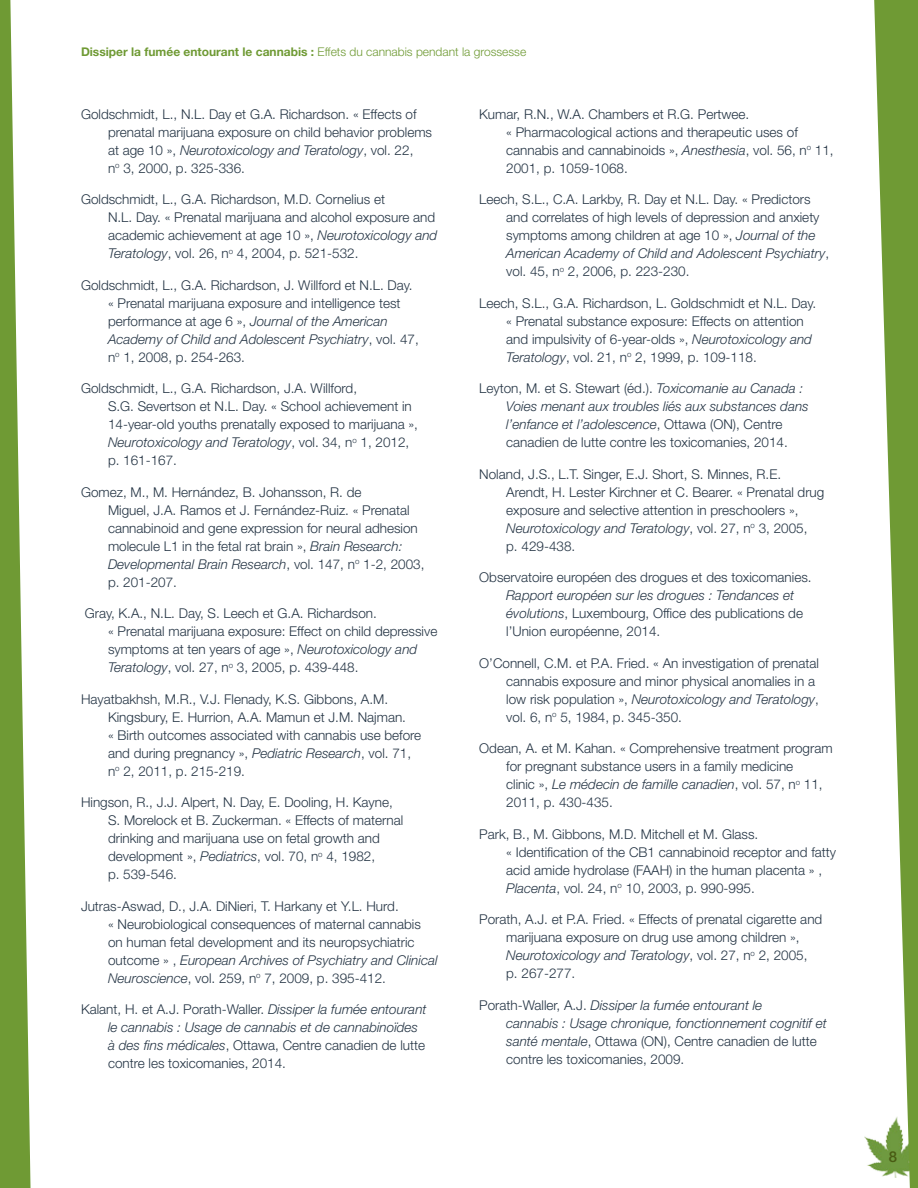
<style>
.page{position:relative;width:918px;height:1188px;background:#fff}
.page>*{position:absolute;margin:0;border:0;box-sizing:border-box;transform-origin:0 0}
.t1{font:500 15px "Helvetica Neue LT Std";color:#495b13}
.t2{font:300 13.5px/18px "Helvetica Neue LT Std";color:#243444}
.t3{font:italic 300 13.5px/18px "Helvetica Neue LT Std";color:#243444}
.t4{font:700 12px "Helvetica Neue LT Std";color:#6f9a34}
.s1{font-weight:300}
.s2{font-style:italic}
.s3{font-style:normal}
</style>
<div class="page">
<img style="left:864px;top:1136px;width:8px;height:32px">
<svg style="left:872px;top:0;width:46px;height:1188px;fill:#6f9a34"></svg>
<svg style="left:0;top:0;width:31px;height:1188px"></svg>
<p class="t4" style="left:81px;top:44px;width:447px">Dissiper la fumée entourant le cannabis : <span class="s1">Effets du cannabis pendant la grossesse</span></p>
<p class="t2" style="left:108px;top:105px;width:326px;text-indent:-27px">Goldschmidt, L., N.L. Day et G.A. Richardson. « Effects of prenatal marijuana exposure on child behavior problems at age 10 », <span class="s2">Neurotoxicology and Teratology</span>, vol. 22,<br>n<sup>o</sup> 3, 2000, p. 325-336.</p>
<p class="t2" style="left:108px;top:190px;width:331px;text-indent:-27px">Goldschmidt, L., G.A. Richardson, M.D. Cornelius et<br>N.L. Day. « Prenatal marijuana and alcohol exposure and academic achievement at age 10 », <span class="s2">Neurotoxicology and Teratology</span>, vol. 26, n<sup>o</sup> 4, 2004, p. 521-532.</p>
<p class="t2" style="left:108px;top:276px;width:312px;text-indent:-27px">Goldschmidt, L., G.A. Richardson, J. Willford et N.L. Day. « Prenatal marijuana exposure and intelligence test performance at age 6 », <span class="s2">Journal of the American Academy of Child and Adolescent Psychiatry</span>, vol. 47, n<sup>o</sup> 1, 2008, p. 254-263.</p>
<p class="t2" style="left:108px;top:379px;width:312px;text-indent:-27px">Goldschmidt, L., G.A. Richardson, J.A. Willford,<br>S.G. Severtson et N.L. Day. « School achievement in 14-year-old youths prenatally exposed to marijuana », <span class="s2">Neurotoxicology and Teratology</span>, vol. 34, n<sup>o</sup> 1, 2012, p. 161-167.</p>
<p class="t2" style="left:108px;top:483px;width:318px;text-indent:-27px">Gomez, M., M. Hernández, B. Johansson, R. de<br>Miguel, J.A. Ramos et J. Fernández-Ruiz. « Prenatal cannabinoid and gene expression for neural adhesion molecule L1 in the fetal rat brain », <span class="s2">Brain Research:<br>Developmental Brain Research</span>, vol. 147, n<sup>o</sup> 1-2, 2003, p. 201-207.</p>
<p class="t2" style="left:108px;top:604px;width:331px;text-indent:-23px">Gray, K.A., N.L. Day, S. Leech et G.A. Richardson.<br>« Prenatal marijuana exposure: Effect on child depressive symptoms at ten years of age », <span class="s2">Neurotoxicology and Teratology</span>, vol. 27, n<sup>o</sup> 3, 2005, p. 439-448.</p>
<p class="t2" style="left:108px;top:690px;width:315px;text-indent:-27px">Hayatbakhsh, M.R., V.J. Flenady, K.S. Gibbons, A.M.<br>Kingsbury, E. Hurrion, A.A. Mamun et J.M. Najman.<br>« Birth outcomes associated with cannabis use before and during pregnancy », <span class="s2">Pediatric Research</span>, vol. 71, n<sup>o</sup> 2, 2011, p. 215-219.</p>
<p class="t2" style="left:108px;top:793px;width:297px;text-indent:-27px">Hingson, R., J.J. Alpert, N. Day, E. Dooling, H. Kayne, S. Morelock et B. Zuckerman. « Effects of maternal drinking and marijuana use on fetal growth and development », <span class="s2">Pediatrics</span>, vol. 70, n<sup>o</sup> 4, 1982,<br>p. 539-546.</p>
<p class="t2" style="left:108px;top:897px;width:331px;text-indent:-27px">Jutras-Aswad, D., J.A. DiNieri, T. Harkany et Y.L. Hurd.<br>« Neurobiological consequences of maternal cannabis on human fetal development and its neuropsychiatric outcome » , <span class="s2">European Archives of Psychiatry and Clinical Neuroscience</span>, vol. 259, n<sup>o</sup> 7, 2009, p. 395-412.</p>
<p class="t2" style="left:108px;top:1000px;width:320px;text-indent:-27px">Kalant, H. et A.J. Porath-Waller. <span class="s2">Dissiper la fumée entourant le cannabis : Usage de cannabis et de cannabinoïdes à des fins médicales</span>, Ottawa, Centre canadien de lutte contre les toxicomanies, 2014.</p>
<p class="t2" style="left:506px;top:105px;width:329px;text-indent:-27px">Kumar, R.N., W.A. Chambers et R.G. Pertwee.<br>« Pharmacological actions and therapeutic uses of cannabis and cannabinoids », <span class="s2">Anesthesia</span>, vol. 56, n<sup>o</sup> 11, 2001, p. 1059-1068.</p>
<p class="t2" style="left:506px;top:190px;width:325px;text-indent:-27px">Leech, S.L., C.A. Larkby, R. Day et N.L. Day. « Predictors and correlates of high levels of depression and anxiety symptoms among children at age 10 », <span class="s2">Journal of the American Academy of Child and Adolescent Psychiatry</span>, vol. 45, n<sup>o</sup> 2, 2006, p. 223-230.</p>
<p class="t2" style="left:506px;top:294px;width:312px;text-indent:-27px">Leech, S.L., G.A. Richardson, L. Goldschmidt et N.L. Day. « Prenatal substance exposure: Effects on attention and impulsivity of 6-year-olds », <span class="s2">Neurotoxicology and Teratology</span>, vol. 21, n<sup>o</sup> 2, 1999, p. 109-118.</p>
<p class="t3" style="left:506px;top:380px;width:304px;text-indent:-27px"><span class="s3">Leyton, M. et S. Stewart (éd.).</span> Toxicomanie au Canada :<br>Voies menant aux troubles liés aux substances dans l’enfance et l’adolescence<span class="s3">, Ottawa (ON), Centre canadien de lutte contre les toxicomanies, 2014.</span></p>
<p class="t2" style="left:506px;top:465px;width:320px;text-indent:-27px">Noland, J.S., L.T. Singer, E.J. Short, S. Minnes, R.E.<br>Arendt, H. Lester Kirchner et C. Bearer. « Prenatal drug exposure and selective attention in preschoolers », <span class="s2">Neurotoxicology and Teratology</span>, vol. 27, n<sup>o</sup> 3, 2005,<br>p. 429-438.</p>
<p class="t2" style="left:506px;top:568px;width:307px;text-indent:-27px">Observatoire européen des drogues et des toxicomanies.<br><span class="s2">Rapport européen sur les drogues : Tendances et évolutions</span>, Luxembourg, Office des publications de l’Union européenne, 2014.</p>
<p class="t2" style="left:506px;top:654px;width:314px;text-indent:-27px">O’Connell, C.M. et P.A. Fried. « An investigation of prenatal cannabis exposure and minor physical anomalies in a low risk population », <span class="s2">Neurotoxicology and Teratology</span>, vol. 6, n<sup>o</sup> 5, 1984, p. 345-350.</p>
<p class="t2" style="left:506px;top:739px;width:328px;text-indent:-27px">Odean, A. et M. Kahan. « Comprehensive treatment program for pregnant substance users in a family medicine<br>clinic », <span class="s2">Le médecin de famille canadien</span>, vol. 57, n<sup>o</sup> 11, 2011, p. 430-435.</p>
<p class="t2" style="left:506px;top:825px;width:331px;text-indent:-27px">Park, B., M. Gibbons, M.D. Mitchell et M. Glass.<br>« Identification of the CB1 cannabinoid receptor and fatty acid amide hydrolase (FAAH) in the human placenta » , <span class="s2">Placenta</span>, vol. 24, n<sup>o</sup> 10, 2003, p. 990-995.</p>
<p class="t2" style="left:506px;top:910px;width:318px;text-indent:-27px">Porath, A.J. et P.A. Fried. « Effects of prenatal cigarette and marijuana exposure on drug use among children », <span class="s2">Neurotoxicology and Teratology</span>, vol. 27, n<sup>o</sup> 2, 2005, p. 267-277.</p>
<p class="t3" style="left:506px;top:996px;width:322px;text-indent:-27px"><span class="s3">Porath-Waller, A.J.</span> Dissiper la fumée entourant le<br>cannabis : Usage chronique, fonctionnement cognitif et santé mentale<span class="s3">, Ottawa (ON), Centre canadien de lutte contre les toxicomanies, 2009.</span></p>
<p class="t1" style="left:889px;top:1148px;width:10px">8</p>
</div>
